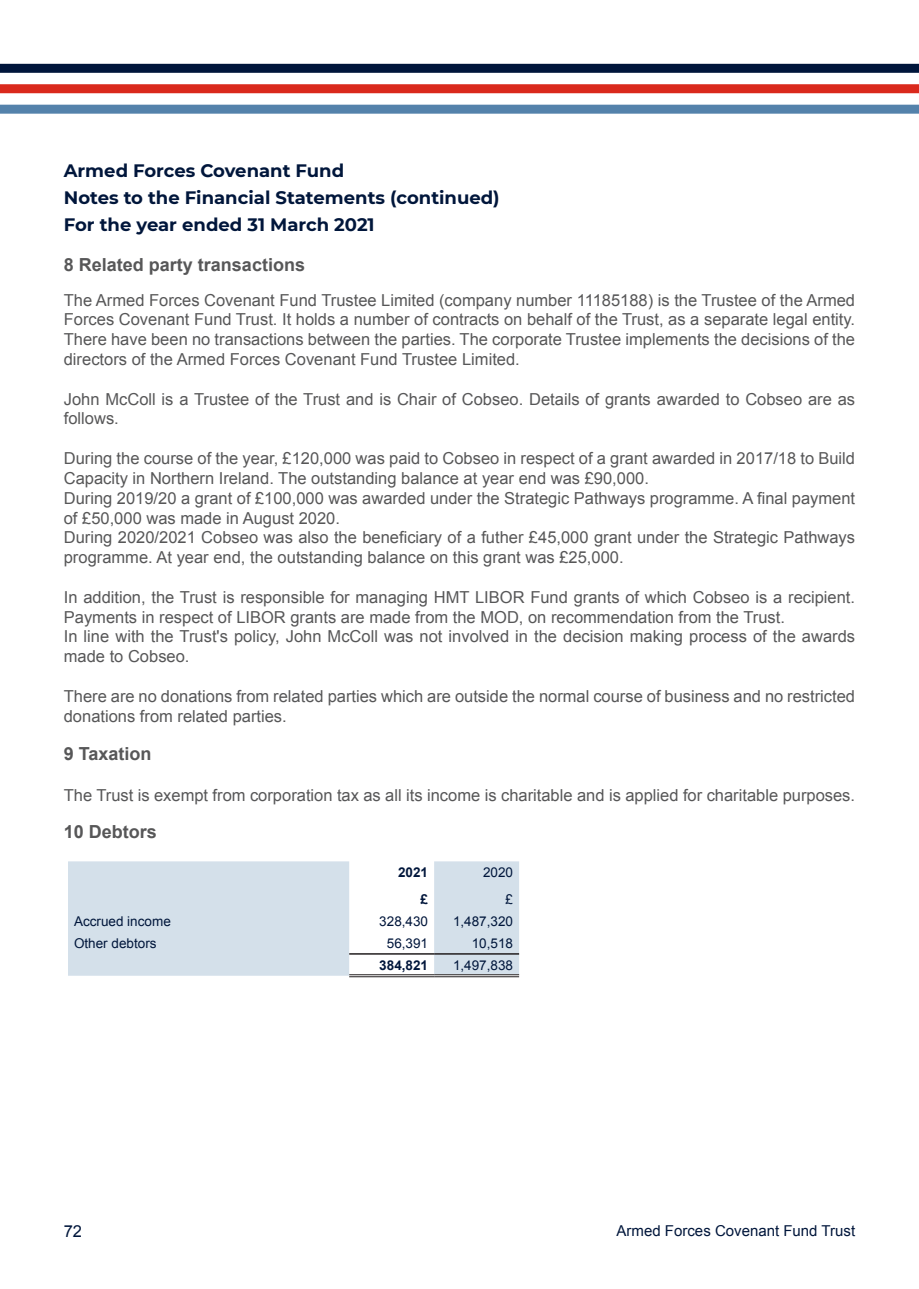
<style>
.page{position:relative;width:919px;height:1289px;background:#fff}
.page>*{position:absolute;margin:0;border:0;box-sizing:border-box;transform-origin:0 0}
.t1{font:700 18px "Montserrat";color:#00163b}
.body_text_June_2021{font:700 18px "Arial";color:#575758}
.body_text_June_2021-2{font:16.5px/19.8px "Arial";color:#575758}
.t2{font:16.5px "Arial";color:#00163b}
.t3{font:15px "Arial";color:#00163b}
.t4{font:13.5px "Arial";color:#00163b}
.t5{font:700 13.5px "Arial";color:#00163b}
</style>
<div class="page">
<div style="left:0;top:64px;width:918px;height:9px;background:#00163b"></div>
<div style="left:0;top:84px;width:918px;height:9px;background:#da291c"></div>
<div style="left:0;top:105px;width:918px;height:9px;background:#5482ab"></div>
<svg style="left:68px;top:861px;width:451px;height:114px;fill:#d4e0ea"></svg>
<hr style="left:349px;top:953px;width:85px;height:1px;background:#231f20">
<hr style="left:434px;top:953px;width:85px;height:1px;background:#231f20">
<hr style="left:349px;top:974px;width:85px;height:1px;background:#231f20">
<hr style="left:349px;top:976px;width:85px;height:1px;background:#231f20">
<hr style="left:434px;top:974px;width:85px;height:1px;background:#231f20">
<hr style="left:434px;top:976px;width:85px;height:1px;background:#231f20">
<p class="t1" style="left:64px;top:158px;width:282px">Armed Forces Covenant Fund</p>
<p class="t1" style="left:64px;top:185px;width:437px">Notes to the Financial Statements (continued)</p>
<p class="t1" style="left:64px;top:212px;width:312px">For the year ended 31 March 2021</p>
<p class="body_text_June_2021" style="left:64px;top:253px;width:243px">8 Related party transactions</p>
<p class="body_text_June_2021-2" style="left:64px;top:290px;width:792px;text-align:justify">The Armed Forces Covenant Fund Trustee Limited (company number 11185188) is the Trustee of the Armed Forces Covenant Fund Trust. It holds a number of contracts on behalf of the Trust, as a separate legal entity.<br>There have been no transactions between the parties. The corporate Trustee implements the decisions of the directors of the Armed Forces Covenant Fund Trustee Limited.</p>
<p class="body_text_June_2021-2" style="left:64px;top:389px;width:792px">John McColl is a Trustee of the Trust and is Chair of Cobseo. Details of grants awarded to Cobseo are as follows.</p>
<p class="body_text_June_2021-2" style="left:64px;top:448px;width:792px">During the course of the year, £120,000 was paid to Cobseo in respect of a grant awarded in 2017/18 to Build<br>Capacity in Northern Ireland. The outstanding balance at year end was £90,000.</p>
<p class="body_text_June_2021-2" style="left:64px;top:488px;width:792px">During 2019/20 a grant of £100,000 was awarded under the Strategic Pathways programme. A final payment of £50,000 was made in August 2020.</p>
<p class="body_text_June_2021-2" style="left:64px;top:528px;width:792px">During 2020/2021 Cobseo was also the beneficiary of a futher £45,000 grant under the Strategic Pathways programme. At year end, the outstanding balance on this grant was £25,000.</p>
<p class="body_text_June_2021-2" style="left:64px;top:587px;width:792px">In addition, the Trust is responsible for managing HMT LIBOR Fund grants of which Cobseo is a recipient.<br>Payments in respect of LIBOR grants are made from the MOD, on recommendation from the Trust.</p>
<p class="body_text_June_2021-2" style="left:64px;top:627px;width:792px">In line with the Trust's policy, John McColl was not involved in the decision making process of the awards made to Cobseo.</p>
<p class="body_text_June_2021-2" style="left:64px;top:686px;width:792px">There are no donations from related parties which are outside the normal course of business and no restricted donations from related parties.</p>
<p class="body_text_June_2021" style="left:64px;top:741px;width:89px">9 Taxation</p>
<p class="body_text_June_2021-2" style="left:64px;top:785px;width:792px">The Trust is exempt from corporation tax as all its income is charitable and is applied for charitable purposes.</p>
<p class="body_text_June_2021" style="left:64px;top:820px;width:95px">10 Debtors</p>
<p class="t5" style="left:398px;top:863px;width:32px">2021</p>
<p class="t5" style="left:420px;top:890px;width:9px">£</p>
<p class="t4" style="left:483px;top:863px;width:32px">2020</p>
<p class="t4" style="left:505px;top:890px;width:9px">£</p>
<p class="t4" style="left:74px;top:912px;width:98px">Accrued income</p>
<p class="t4" style="left:379px;top:912px;width:50px">328,430</p>
<p class="t4" style="left:453px;top:912px;width:62px">1,487,320</p>
<p class="t4" style="left:74px;top:934px;width:84px">Other debtors</p>
<p class="t4" style="left:387px;top:934px;width:43px">56,391</p>
<p class="t4" style="left:472px;top:934px;width:43px">10,518</p>
<p class="t5" style="left:379px;top:956px;width:50px">384,821</p>
<p class="t4" style="left:453px;top:956px;width:62px">1,497,838</p>
<p class="t2" style="left:64px;top:1220px;width:20px">72</p>
<p class="t3" style="left:616px;top:1220px;width:240px">Armed Forces Covenant Fund Trust</p>
</div>
